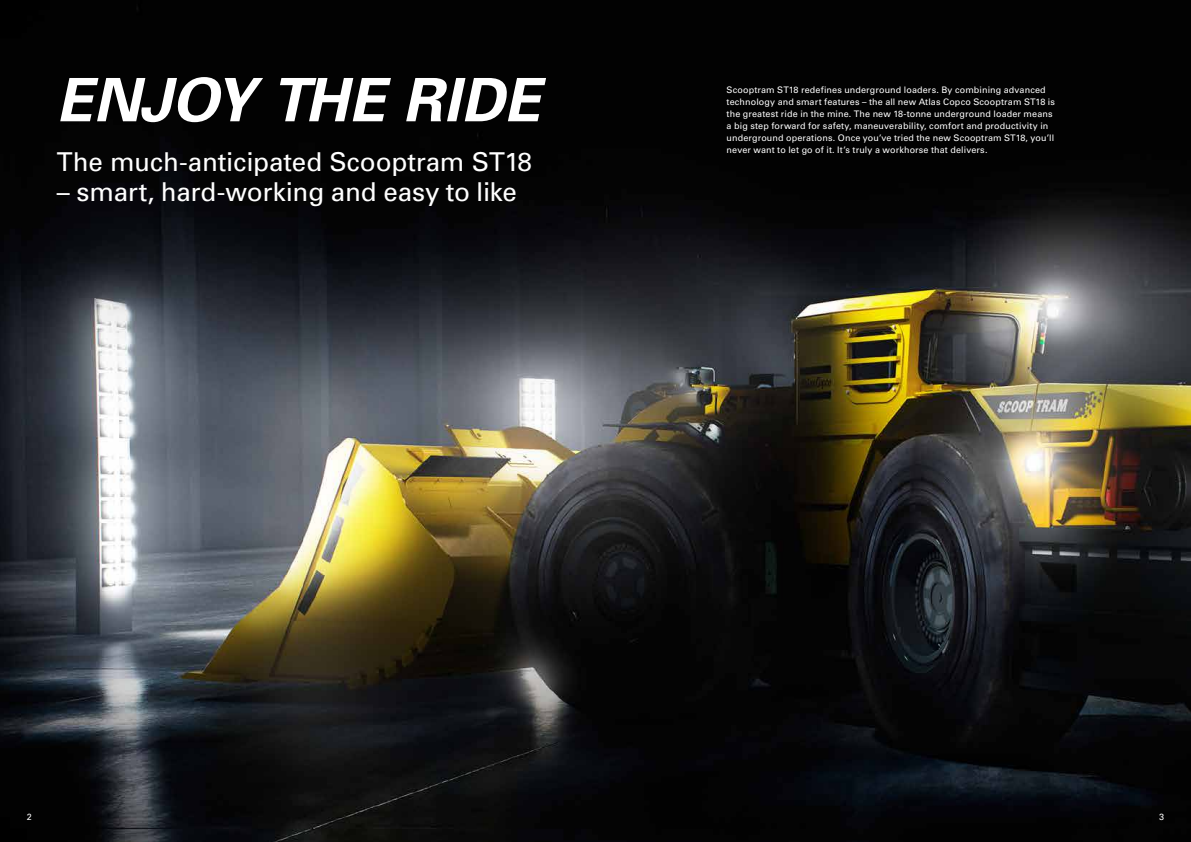
<style>
.page{position:relative;width:1191px;height:842px;background:#fff}
.page>*{position:absolute;margin:0;border:0;box-sizing:border-box;transform-origin:0 0}
.t1{font:italic 700 60px "Univers";color:#fff}
.t2{font:26px "Univers";letter-spacing:-.005em;color:#fff}
.t3{font:9px/12px "Univers LT Std";letter-spacing:.015em;color:#fff}
</style>
<div class="page">
<img style="left:0;top:0;width:1191px;height:842px">
<h1 class="t1" style="left:57px;top:64px;width:486px">ENJOY THE RIDE</h1>
<p class="t3" style="left:726px;top:84px;width:330px">Scooptram ST18 redefines underground loaders. By combining advanced technology and smart features – the all new Atlas Copco Scooptram ST18 is the greatest ride in the mine. The new 18-tonne underground loader means a big step forward for safety, maneuverability, comfort and productivity in underground operations. Once you’ve tried the new Scooptram ST18, you’ll never want to let go of it. It’s truly a workhorse that delivers.</p>
<h2 class="t2" style="left:57px;top:146px;width:477px">The much-anticipated Scooptram ST18</h2>
<h2 class="t2" style="left:57px;top:176px;width:461px">– smart, hard-working and easy to like</h2>
<p class="t3" style="left:27px;top:811px;width:7px">2</p>
<p class="t3" style="left:1159px;top:811px;width:7px">3</p>
</div>
